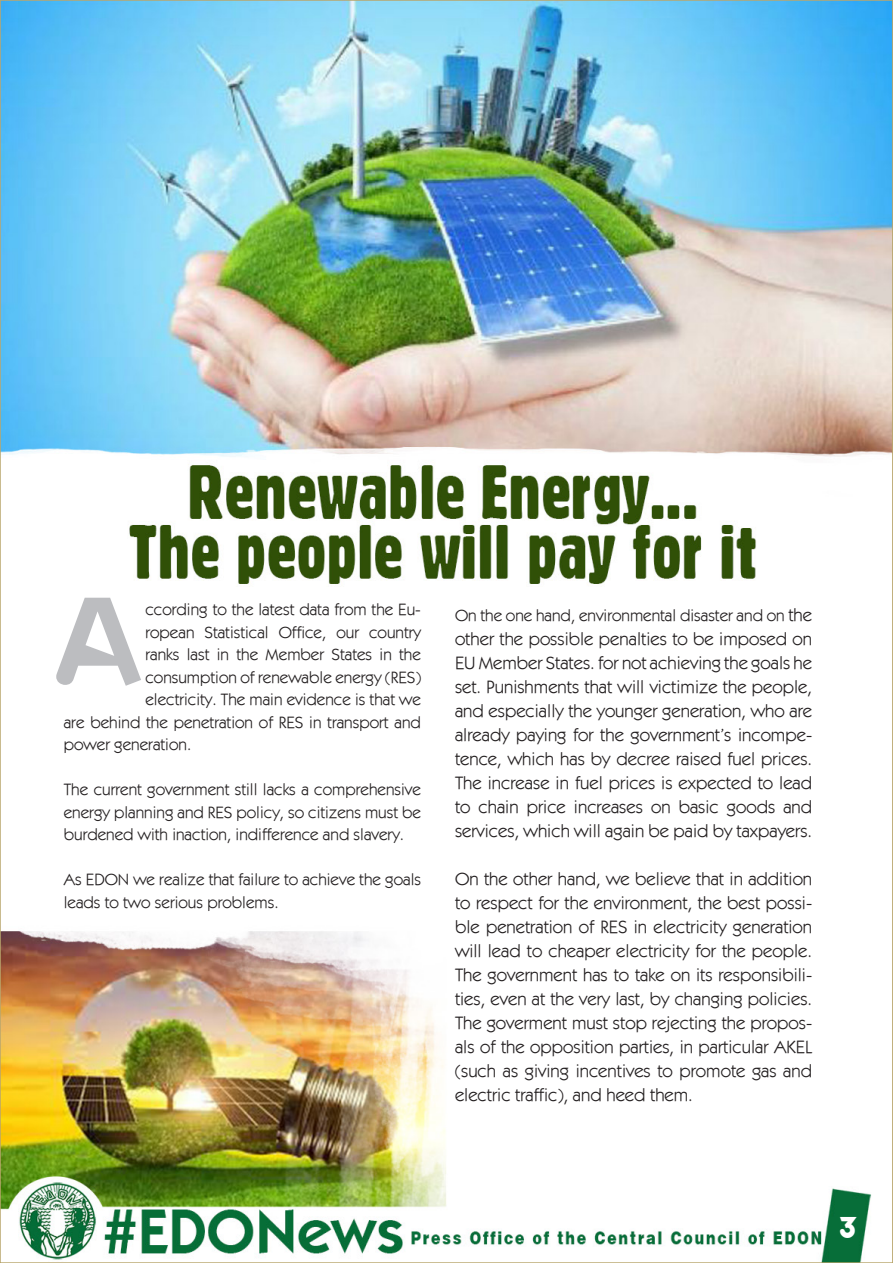
<style>
.page{position:relative;width:893px;height:1263px;background:#fff}
.page>*{position:absolute;margin:0;border:0;box-sizing:border-box;transform-origin:0 0}
.t1{font:124.5px "CF One";color:#bcbdc0;scale:1.05 1}
.t2{font:700 30.6px "CF One";color:#fff}
.t3{font:18px/24px "CF Kaveros";color:#231f20;text-align:justify}
.t4{font:16.5px/22.5px "CF Kaveros";color:#231f20;text-align:justify}
.s1{font-size:18px}
</style>
<div class="page">
<img style="left:3px;top:3px;width:887px;height:1257px">
<p class="t1" style="left:54px;top:555px;width:85px">A</p>
<p class="t4" style="left:145px;top:597px;width:277px">ccording to the latest data from the Eu-</p>
<p class="t4" style="left:145px;top:620px;width:277px">ropean Statistical Office, our country</p>
<p class="t4" style="left:145px;top:642px;width:277px">ranks last in the Member States in the</p>
<p class="t4" style="left:145px;top:665px;width:277px">consumption of renewable energy (RES)</p>
<p class="t4" style="left:145px;top:687px;width:277px">electricity. The main evidence is that we</p>
<p class="t4" style="left:64px;top:710px;width:359px">are behind the penetration of RES in transport and</p>
<p class="t4" style="left:64px;top:732px;width:129px">power generation.</p>
<p class="t4" style="left:64px;top:777px;width:359px">The current government still lacks a comprehensive energy planning and RES policy, so citizens must be burdened with inaction, indifference and slavery.</p>
<p class="t4" style="left:64px;top:867px;width:359px">As EDON we realize that failure to achieve the goals leads to two serious problems.</p>
<p class="t4" style="left:455px;top:603px;width:359px">On the one hand, environmental disaster and on <span class="s1">the</span></p>
<p class="t3" style="left:455px;top:626px;width:359px">other the possible penalties to be imposed on EU Member States. for not achieving the goals he set. Punishments that will victimize the people, and especially the younger generation, who are already paying for the government’s incompe&shy;tence, which has by decree raised fuel prices.<br>The increase in fuel prices is expected to lead to chain price increases on basic goods and services, which will again be paid by taxpayers.</p>
<p class="t3" style="left:455px;top:866px;width:359px">On the other hand, we believe that in addition to respect for the environment, the best possi&shy;ble penetration of RES in electricity generation will lead to cheaper electricity for the people.<br>The government has to take on its responsibili&shy;ties, even at the very last, by changing policies.<br>The goverment must stop rejecting the propos&shy;als of the opposition parties, in particular AKEL (such as giving incentives to promote gas and electric traffic), and heed them.</p>
<p class="t2" style="left:840px;top:1201px;width:19px">3</p>
</div>
